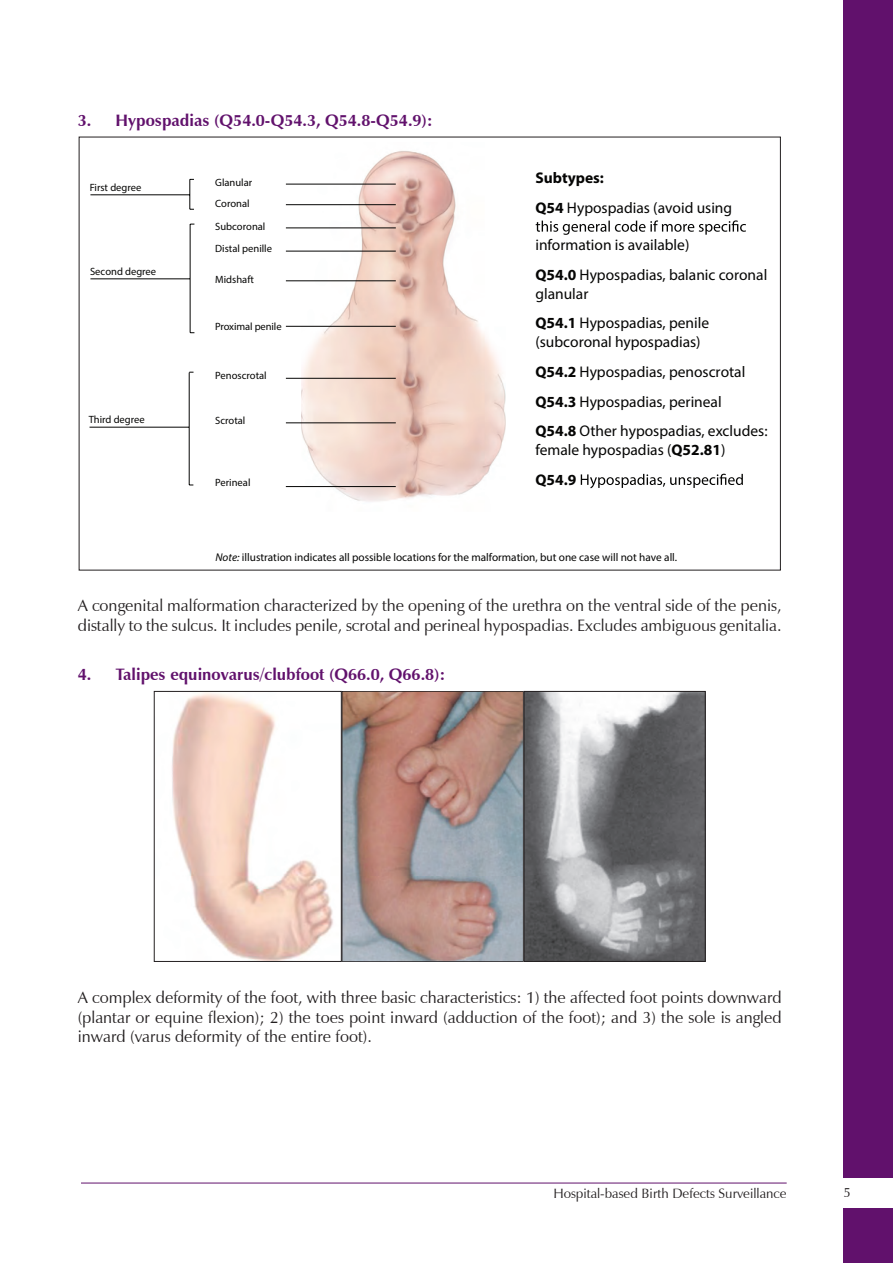
<style>
.page{position:relative;width:893px;height:1263px;background:#fff}
.page>*{position:absolute;margin:0;border:0;box-sizing:border-box;transform-origin:0 0}
.t1{font:16.5px/19.8px "Zapf Humanist 601 BT";color:#231f20}
.t2{font:700 16.5px "Zapf Humanist 601 BT";color:#61116c}
.t3{font:15.45px/29.8px "Myriad Pro";color:#050504}
.t4{font:13.5px "Zapf Humanist 601 BT";color:#231f20}
.t5{font:11.25px "Myriad Pro";color:#050504}
.t6{font:10.5px/22.2px "Myriad Pro";color:#050504}
.s1{font-weight:700}
.s2{font-style:italic}
</style>
<div class="page">
<hr style="left:81px;top:1183px;width:706px;height:1px;background:#61116c">
<div style="left:843px;top:0;width:50px;height:1263px;background:#61116c"></div>
<div style="left:841px;top:1178px;width:52px;height:29px;background:#fff"></div>
<img style="left:302px;top:151px;width:203px;height:351px">
<hr style="left:286px;top:184px;width:110px;height:1px;background:#050504">
<hr style="left:286px;top:204px;width:110px;height:1px;background:#050504">
<hr style="left:286px;top:228px;width:110px;height:1px;background:#050504">
<hr style="left:286px;top:251px;width:110px;height:1px;background:#050504">
<hr style="left:286px;top:280px;width:110px;height:1px;background:#050504">
<hr style="left:286px;top:326px;width:110px;height:1px;background:#050504">
<hr style="left:286px;top:378px;width:110px;height:1px;background:#050504">
<hr style="left:286px;top:422px;width:110px;height:1px;background:#050504">
<hr style="left:286px;top:486px;width:110px;height:1px;background:#050504">
<hr style="left:190px;top:179px;width:1px;height:30px;background:#050504">
<hr style="left:190px;top:224px;width:1px;height:109px;background:#050504">
<hr style="left:189px;top:373px;width:1px;height:112px;background:#050504">
<hr style="left:90px;top:195px;width:100px;height:1px;background:#050504">
<hr style="left:90px;top:279px;width:100px;height:1px;background:#050504">
<hr style="left:90px;top:427px;width:99px;height:1px;background:#050504">
<svg style="left:536px;top:220px;width:210px;height:15px"></svg>
<svg style="left:581px;top:474px;width:162px;height:14px"></svg>
<img style="left:172px;top:693px;width:161px;height:267px">
<div style="left:154px;top:691px;width:188px;height:271px;border:1px solid #231f20"></div>
<img style="left:526px;top:693px;width:178px;height:267px">
<svg style="left:342px;top:691px;width:182px;height:271px;background:#a88f8a"></svg>
<div style="left:524px;top:691px;width:182px;height:271px;border:1px solid #231f20"></div>
<p class="t2" style="left:78px;top:110px;width:356px">3. Hypospadias (Q54.0-Q54.3, Q54.8-Q54.9):</p>
<p class="t6" style="left:90px;top:176px;width:53px">First degree</p>
<p class="t6" style="left:90px;top:260px;width:68px">Second degree</p>
<p class="t6" style="left:89px;top:408px;width:58px">Third degree</p>
<p class="t6" style="left:215px;top:171px;width:58px">Glanular<br>Coronal<br>Subcoronal<br>Distal penille</p>
<p class="t6" style="left:215px;top:268px;width:40px">Midshaft</p>
<p class="t6" style="left:215px;top:315px;width:68px">Proximal penile</p>
<p class="t6" style="left:215px;top:364px;width:53px">Penoscrotal</p>
<p class="t6" style="left:215px;top:409px;width:32px">Scrotal</p>
<p class="t6" style="left:215px;top:471px;width:37px">Perineal</p>
<p class="t3" style="left:535px;top:163px;width:198px"><span class="s1">Subtypes:<br>Q54</span> Hypospadias (avoid using</p>
<p class="t3" style="left:535px;top:230px;width:233px">information is available)<br><span class="s1">Q54.0</span> Hypospadias, balanic coronal</p>
<p class="t3" style="left:535px;top:278px;width:175px">glanular<br><span class="s1">Q54.1</span> Hypospadias, penile</p>
<p class="t3" style="left:535px;top:327px;width:234px">(subcoronal hypospadias)<br><span class="s1">Q54.2</span> Hypospadias, penoscrotal<br><span class="s1">Q54.3</span> Hypospadias, perineal<br><span class="s1">Q54.8</span> Other hypospadias, excludes:</p>
<p class="t3" style="left:535px;top:435px;width:191px">female hypospadias (<span class="s1">Q52.81</span>)<br><span class="s1">Q54.9</span></p>
<p class="t5" style="left:216px;top:551px;width:463px"><span class="s2">Note:</span> illustration indicates all possible locations for the malformation, but one case will not have all.</p>
<p class="t1" style="left:78px;top:596px;width:705px">A congenital malformation characterized by the opening of the urethra on the ventral side of the penis, distally to the sulcus. It includes penile, scrotal and perineal hypospadias. Excludes ambiguous genitalia.</p>
<p class="t2" style="left:78px;top:664px;width:369px">4. Talipes equinovarus/clubfoot (Q66.0, Q66.8):</p>
<p class="t1" style="left:78px;top:987px;width:705px;text-align:justify">A complex deformity of the foot, with three basic characteristics: 1) the affected foot points downward (plantar or equine flexion); 2) the toes point inward (adduction of the foot); and 3) the sole is angled inward (varus deformity of the entire foot).</p>
<p class="t4" style="left:553px;top:1184px;width:235px">Hospital-based Birth Defects Surveillance</p>
<p class="t4" style="left:843px;top:1183px;width:9px">5</p>
</div>
